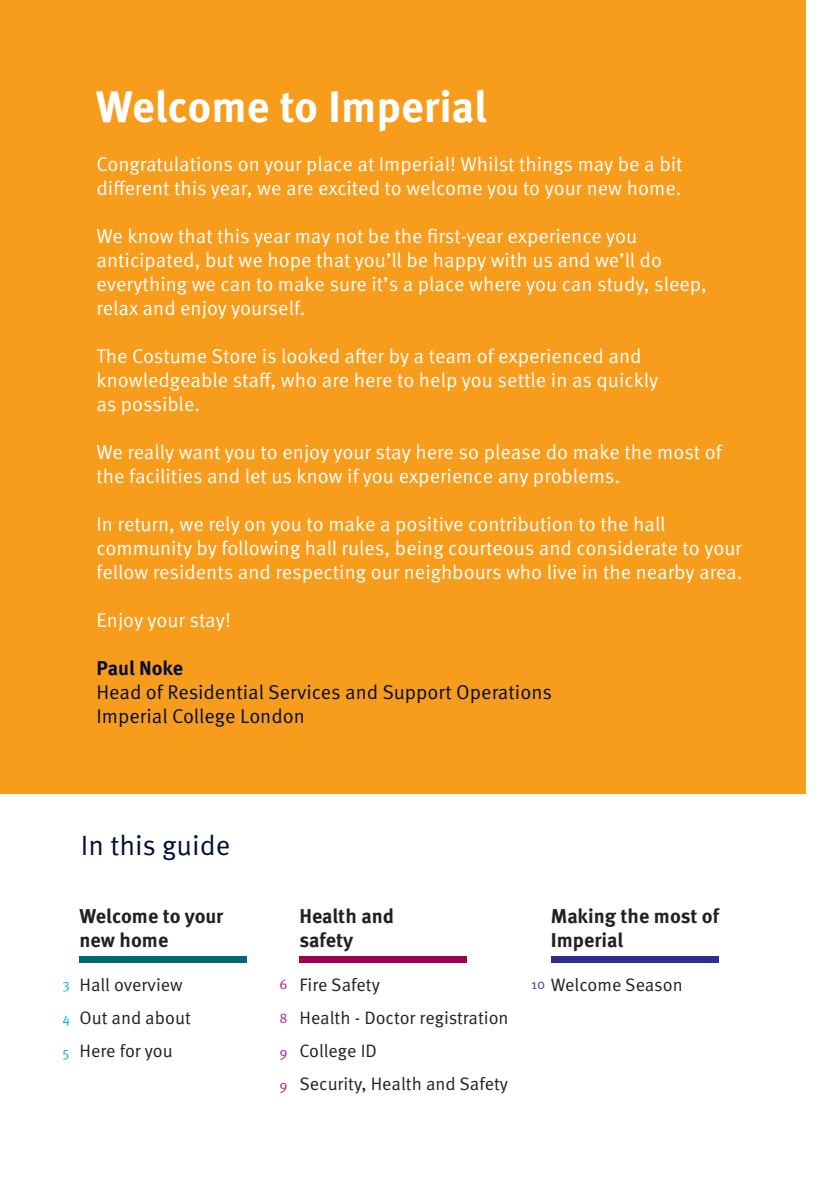
<style>
.page{position:relative;width:840px;height:1191px;background:#fff}
.page>*{position:absolute;margin:0;border:0;box-sizing:border-box;transform-origin:0 0}
.t1{font:700 44px "Meta Pro";color:#fff}
.t2{font:28px "Meta Pro Norm";color:#000e37}
.t3{font:20px/24px "Meta Pro Norm";color:#fff}
.t4{font:20px "Meta Pro Norm";color:#000e37}
.t5{font:700 20px/24px "Meta Pro";color:#231f20}
.t6{font:700 20px "Meta Pro";letter-spacing:-.005em;color:#000e37}
.t7{font:18px "Meta Pro Norm";color:#231f20}
.t8{font:14px "Meta Pro Norm";color:#ad208e}
.t9{font:14px "Meta Pro Norm";color:#03bac6}
.t10{font:14px "Meta Pro Norm";color:#43459d}
</style>
<div class="page">
<div style="left:0;top:0;width:805px;height:794px;background:#f89c1c"></div>
<div style="left:79px;top:956px;width:168px;height:6px;background:#006776"></div>
<div style="left:299px;top:956px;width:167px;height:6px;background:#9e0151"></div>
<div style="left:550px;top:956px;width:168px;height:6px;background:#2d2e8e"></div>
<p class="t1" style="left:96px;top:72px;width:392px">Welcome to Imperial</p>
<p class="t3" style="left:96px;top:151px;width:587px">Congratulations on your place at Imperial! Whilst things may be a bit different this year, we are excited to welcome you to your new home.</p>
<p class="t3" style="left:96px;top:223px;width:611px">We know that this year may not be the first-year experience you anticipated, but we hope that you’ll be happy with us and we’ll do everything we can to make sure it’s a place where you can study, sleep, relax and enjoy yourself.</p>
<p class="t3" style="left:96px;top:343px;width:563px">The Costume Store is looked after by a team of experienced and knowledgeable staff, who are here to help you settle in as quickly</p>
<p class="t3" style="left:96px;top:391px;width:105px">as possible.</p>
<p class="t3" style="left:96px;top:439px;width:626px">We really want you to enjoy your stay here so please do make the most of the facilities and let us know if you experience any problems.</p>
<p class="t3" style="left:96px;top:511px;width:647px">In return, we rely on you to make a positive contribution to the hall community by following hall rules, being courteous and considerate to your fellow residents and respecting our neighbours who live in the nearby area.</p>
<p class="t3" style="left:96px;top:607px;width:136px">Enjoy your stay!</p>
<p class="t6" style="left:96px;top:652px;width:88px">Paul Noke</p>
<p class="t4" style="left:96px;top:677px;width:457px">Head of Residential Services and Support Operations</p>
<p class="t4" style="left:96px;top:701px;width:210px">Imperial College London</p>
<p class="t2" style="left:81px;top:824px;width:151px">In this guide</p>
<p class="t5" style="left:550px;top:902px;width:169px">Making the most of<br>Imperial</p>
<p class="t5" style="left:299px;top:902px;width:96px">Health and safety</p>
<p class="t7" style="left:299px;top:971px;width:82px">Fire Safety</p>
<p class="t7" style="left:299px;top:1004px;width:210px">Health - Doctor registration</p>
<p class="t7" style="left:299px;top:1037px;width:79px">College ID</p>
<p class="t7" style="left:299px;top:1070px;width:210px">Security, Health and Safety</p>
<p class="t5" style="left:79px;top:902px;width:145px">Welcome to your new home</p>
<p class="t7" style="left:79px;top:971px;width:105px">Hall overview</p>
<p class="t7" style="left:79px;top:1004px;width:113px">Out and about</p>
<p class="t7" style="left:79px;top:1037px;width:95px">Here for you</p>
<p class="t9" style="left:62px;top:973px;width:9px">3</p>
<p class="t7" style="left:550px;top:971px;width:133px">Welcome Season</p>
<p class="t9" style="left:62px;top:1007px;width:9px">4</p>
<p class="t9" style="left:62px;top:1041px;width:9px">5</p>
<p class="t8" style="left:279px;top:973px;width:10px">6</p>
<p class="t8" style="left:279px;top:1007px;width:10px">8</p>
<p class="t8" style="left:279px;top:1041px;width:10px">9</p>
<p class="t8" style="left:279px;top:1075px;width:10px">9</p>
<p class="t10" style="left:531px;top:973px;width:16px">10</p>
</div>
